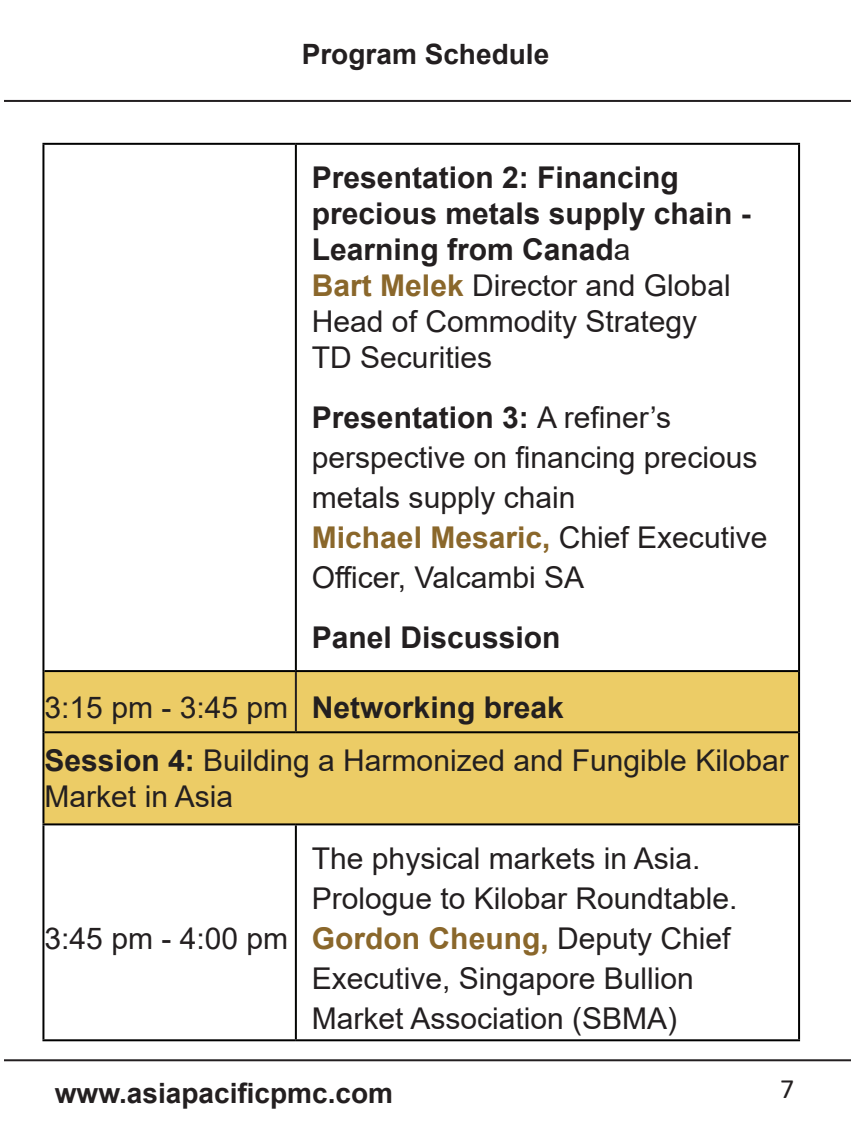
<style>
.page{position:relative;width:851px;height:1134px;background:#fff}
.page>*{position:absolute;margin:0;border:0;box-sizing:border-box;transform-origin:0 0}
.t1{font:30px/40px "Arial";color:#231f20}
.t2{font:700 30px/36px "Arial";color:#231f20}
.t3{font:700 28px "Arial";color:#231f20}
.t4{font:28px "Calibri";color:#231f20}
.s1{font-weight:400}
.s2{color:#8a672b}
.s3{font-weight:700}
.s4{font-weight:700;color:#8a672b}
</style>
<div class="page">
<hr style="left:4px;top:100px;width:846px;height:2px;background:#231f20">
<hr style="left:4px;top:1059px;width:846px;height:2px;background:#231f20">
<div style="left:44px;top:672px;width:754px;height:151px;background:#eccc66"></div>
<hr style="left:295px;top:145px;width:2px;height:525px;background:#040503">
<hr style="left:295px;top:825px;width:2px;height:214px;background:#040503">
<hr style="left:295px;top:672px;width:2px;height:59px;background:#231f20">
<hr style="left:42px;top:143px;width:254px;height:2px;background:#000">
<hr style="left:296px;top:143px;width:504px;height:2px;background:#000">
<hr style="left:44px;top:670px;width:252px;height:2px;background:#000">
<hr style="left:296px;top:670px;width:502px;height:2px;background:#000">
<hr style="left:44px;top:731px;width:252px;height:2px;background:#000">
<hr style="left:296px;top:731px;width:502px;height:2px;background:#000">
<hr style="left:42px;top:145px;width:2px;height:526px;background:#000">
<hr style="left:798px;top:145px;width:2px;height:526px;background:#000">
<hr style="left:42px;top:671px;width:2px;height:61px;background:#000">
<hr style="left:798px;top:671px;width:2px;height:61px;background:#000">
<hr style="left:42px;top:732px;width:2px;height:91px;background:#000">
<hr style="left:798px;top:732px;width:2px;height:91px;background:#000">
<hr style="left:42px;top:823px;width:254px;height:2px;background:#000">
<hr style="left:42px;top:825px;width:2px;height:214px;background:#000">
<hr style="left:296px;top:823px;width:504px;height:2px;background:#000">
<hr style="left:798px;top:825px;width:2px;height:214px;background:#000">
<hr style="left:42px;top:1039px;width:254px;height:2px;background:#000">
<hr style="left:296px;top:1039px;width:504px;height:2px;background:#000">
<p class="t3" style="left:302px;top:34px;width:249px">Program Schedule</p>
<p class="t2" style="left:312px;top:160px;width:440px">Presentation 2: Financing precious metals supply chain -<br>Learning from Canad<span class="s1">a<br></span><span class="s2">Bart Melek</span> <span class="s1">Director and Global<br>Head of Commodity Strategy<br>TD Securities</span></p>
<p class="t1" style="left:312px;top:398px;width:457px"><span class="s3">Presentation 3:</span> A refiner’s perspective on financing precious metals supply chain<br><span class="s4">Michael Mesaric,</span> Chief Executive<br>Officer, Valcambi SA</p>
<p class="t2" style="left:312px;top:620px;width:250px">Panel Discussion</p>
<p class="t1" style="left:45px;top:681px;width:745px;line-height:52.8px">3:15 pm - 3:45 pm <span class="s3">Networking break<br>Session 4:</span> Building a Harmonized and Fungible Kilobar</p>
<p class="t1" style="left:45px;top:776px;width:190px">Market in Asia</p>
<p class="t1" style="left:45px;top:918px;width:245px">3:45 pm - 4:00 pm</p>
<p class="t1" style="left:312px;top:838px;width:427px">The physical markets in Asia.<br>Prologue to Kilobar Roundtable.<br><span class="s4">Gordon Cheung,</span> Deputy Chief<br>Executive, Singapore Bullion<br>Market Association (SBMA)</p>
<p class="t3" style="left:55px;top:1073px;width:340px">www.asiapacificpmc.com</p>
<p class="t4" style="left:780px;top:1069px;width:16px">7</p>
</div>
